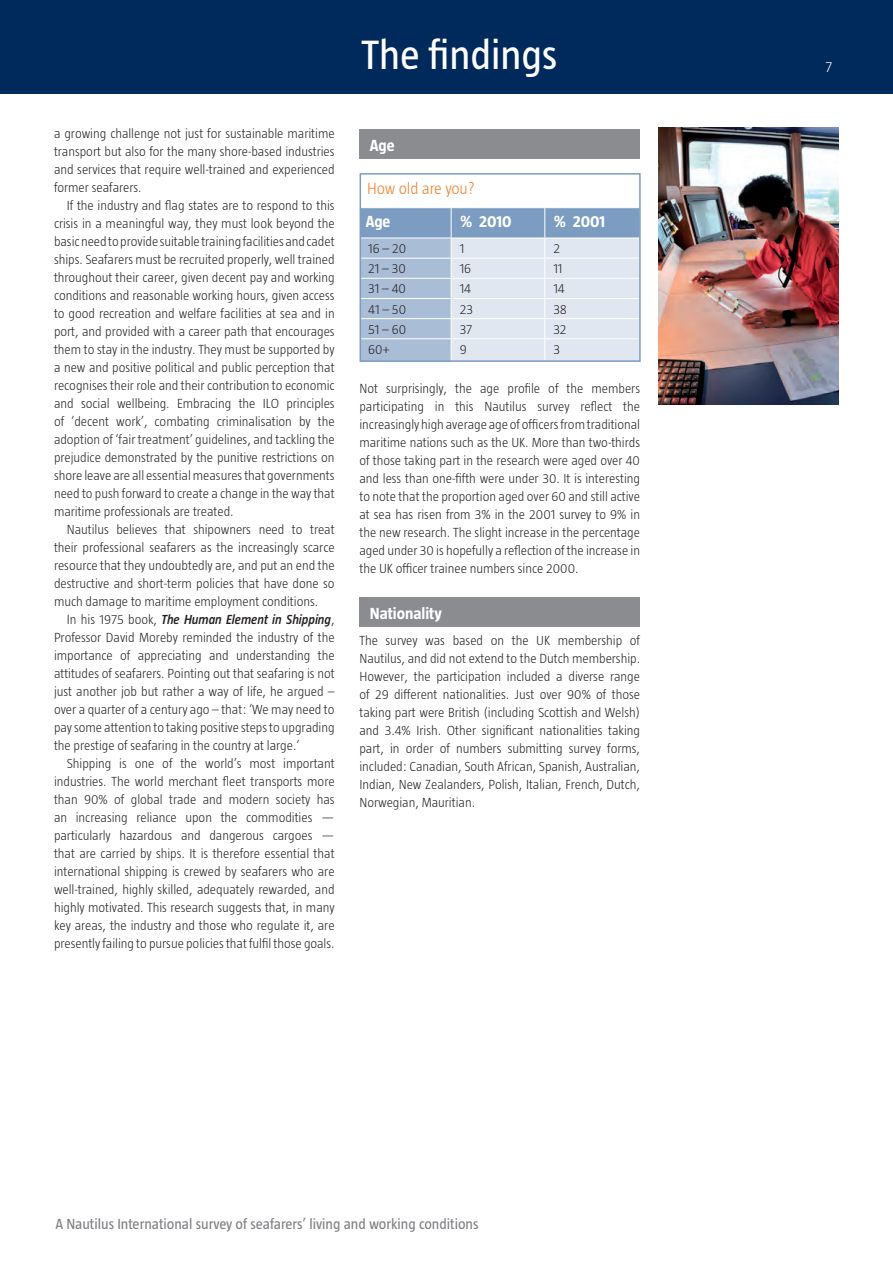
<style>
.page{position:relative;width:893px;height:1263px;background:#fff}
.page>*{position:absolute;margin:0;border:0;box-sizing:border-box;transform-origin:0 0}
.t1{font:42px "Taz";color:#fff}
.t2{font:700 16.5px "Taz";color:#fff}
.t3{font:300 16.5px "Taz";letter-spacing:-.005em;color:#f47b21}
.t4{font:15px "Taz";color:#808285}
.t5{font:300 15px "Taz";color:#fff}
.t6{font:300 13.5px/18px "Taz";letter-spacing:-.005em;color:#231f20;text-align:justify}
.s1{font-weight:600;font-style:italic}
</style>
<div class="page">
<div style="left:0;top:0;width:893px;height:94px;background:#00295c"></div>
<div style="left:359px;top:129px;width:281px;height:30px;background:#8a8c8f"></div>
<div style="left:359px;top:597px;width:281px;height:30px;background:#8a8c8f"></div>
<img style="left:659px;top:128px;width:180px;height:277px">
<svg style="left:359px;top:208px;width:279px;height:154px;background:#c1cfe2"></svg>
<div style="left:360px;top:173px;width:281px;height:189px;border:2px solid #7c9dc1"></div>
<p class="t6" style="left:54px;top:124px;width:282px">a growing challenge not just for sustainable maritime transport but also for the many shore-based industries and services that require well-trained and experienced former seafarers.</p>
<p class="t6" style="left:54px;top:196px;width:282px;text-indent:13px">If the industry and flag states are to respond to this crisis in a meaningful way, they must look beyond the basic need to provide suitable training facilities and cadet ships. Seafarers must be recruited properly, well trained throughout their career, given decent pay and working conditions and reasonable working hours, given access to good recreation and welfare facilities at sea and in port, and provided with a career path that encourages them to stay in the industry. They must be supported by a new and positive political and public perception that recognises their role and their contribution to economic and social wellbeing. Embracing the ILO principles of ‘decent work’, combating criminalisation by the adoption of ‘fair treatment’ guidelines, and tackling the prejudice demonstrated by the punitive restrictions on shore leave are all essential measures that governments need to push forward to create a change in the way that maritime professionals are treated.</p>
<p class="t6" style="left:54px;top:520px;width:282px;text-indent:13px">Nautilus believes that shipowners need to treat their professional seafarers as the increasingly scarce resource that they undoubtedly are, and put an end the destructive and short-term policies that have done so much damage to maritime employment conditions.</p>
<p class="t6" style="left:54px;top:610px;width:282px;text-indent:13px">In his 1975 book, <span class="s1">The Human Element in Shipping</span>, Professor David Moreby reminded the industry of the importance of appreciating and understanding the attitudes of seafarers. Pointing out that seafaring is not just another job but rather a way of life, he argued – over a quarter of a century ago – that: ‘We may need to pay some attention to taking positive steps to upgrading the prestige of seafaring in the country at large.’</p>
<p class="t6" style="left:54px;top:754px;width:282px;text-indent:13px">Shipping is one of the world’s most important industries. The world merchant fleet transports more than 90% of global trade and modern society has an increasing reliance upon the commodities — particularly hazardous and dangerous cargoes — that are carried by ships. It is therefore essential that international shipping is crewed by seafarers who are well-trained, highly skilled, adequately rewarded, and highly motivated. This research suggests that, in many key areas, the industry and those who regulate it, are presently failing to pursue policies that fulfil those goals.</p>
<h1 class="t1" style="left:361px;top:31px;width:198px">The findings</h1>
<p class="t2" style="left:370px;top:136px;width:26px">Age</p>
<p class="t3" style="left:367px;top:179px;width:109px">How old are you?</p>
<p class="t2" style="left:366px;top:212px;width:26px">Age</p>
<p class="t2" style="left:461px;top:212px;width:52px">% 2010</p>
<p class="t2" style="left:554px;top:212px;width:52px">% 2001</p>
<p class="t6" style="left:368px;top:239px;width:40px">16 – 20</p>
<p class="t6" style="left:460px;top:239px;width:6px">1</p>
<p class="t6" style="left:553px;top:239px;width:8px">2</p>
<p class="t6" style="left:368px;top:259px;width:39px">21 – 30</p>
<p class="t6" style="left:460px;top:259px;width:13px">16</p>
<p class="t6" style="left:553px;top:259px;width:11px">11</p>
<p class="t6" style="left:368px;top:280px;width:39px">31 – 40</p>
<p class="t6" style="left:460px;top:280px;width:13px">14</p>
<p class="t6" style="left:553px;top:280px;width:13px">14</p>
<p class="t6" style="left:368px;top:300px;width:39px">41 – 50</p>
<p class="t6" style="left:460px;top:300px;width:15px">23</p>
<p class="t6" style="left:553px;top:300px;width:15px">38</p>
<p class="t6" style="left:368px;top:320px;width:40px">51 – 60</p>
<p class="t6" style="left:460px;top:320px;width:14px">37</p>
<p class="t6" style="left:553px;top:320px;width:15px">32</p>
<p class="t6" style="left:368px;top:340px;width:23px">60+</p>
<p class="t6" style="left:460px;top:340px;width:9px">9</p>
<p class="t6" style="left:553px;top:340px;width:8px">3</p>
<p class="t6" style="left:359px;top:379px;width:282px">Not surprisingly, the age profile of the members participating in this Nautilus survey reflect the increasingly high average age of officers from traditional maritime nations such as the UK. More than two-thirds of those taking part in the research were aged over 40 and less than one-fifth were under 30. It is interesting to note that the proportion aged over 60 and still active at sea has risen from 3% in the 2001 survey to 9% in the new research. The slight increase in the percentage aged under 30 is hopefully a reflection of the increase in the UK officer trainee numbers since 2000.</p>
<p class="t2" style="left:370px;top:604px;width:73px">Nationality</p>
<p class="t6" style="left:359px;top:631px;width:282px">The survey was based on the UK membership of Nautilus, and did not extend to the Dutch membership.<br>However, the participation included a diverse range of 29 different nationalities. Just over 90% of those taking part were British (including Scottish and Welsh) and 3.4% Irish. Other significant nationalities taking part, in order of numbers submitting survey forms, included: Canadian, South African, Spanish, Australian, Indian, New Zealanders, Polish, Italian, French, Dutch, Norwegian, Mauritian.</p>
<p class="t4" style="left:55px;top:1216px;width:425px">A Nautilus International survey of seafarers’ living and working conditions</p>
<p class="t5" style="left:825px;top:59px;width:8px">7</p>
</div>
